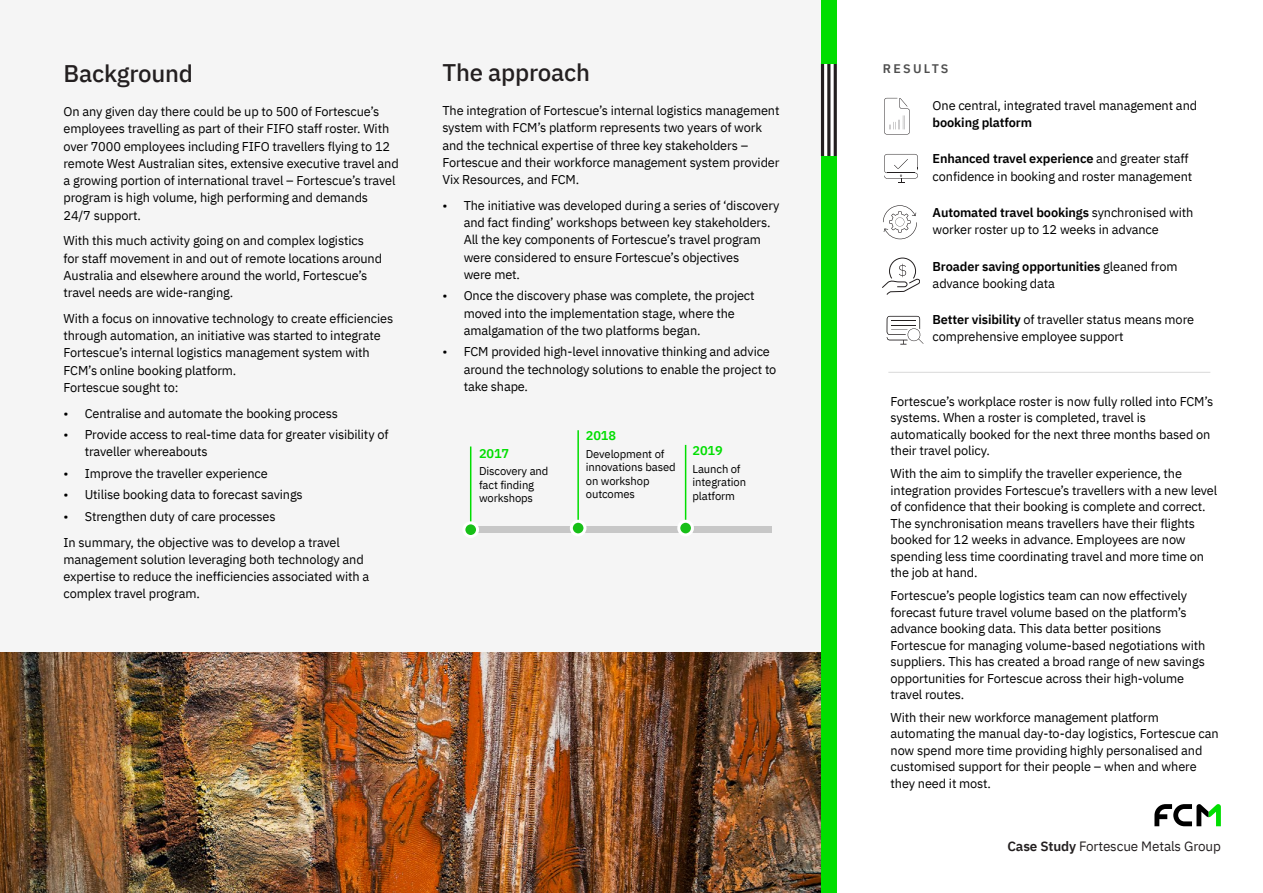
<style>
.page{position:relative;width:1263px;height:893px;background:#fff}
.page>*{position:absolute;margin:0;border:0;box-sizing:border-box;transform-origin:0 0}
.FCM_Case_Study_Headi{font:500 24px "IBM Plex Sans";letter-spacing:-.01em;color:#231f20}
.t1{font:13.5px "IBM Plex Sans";letter-spacing:-.01em;color:#231f20}
.FCM_Body_Copy{font:12.75px/17.2px "IBM Plex Sans";letter-spacing:-.01em;color:#000}
.FCM_Body_Copy-2{font:600 12.75px "IBM Plex Sans";letter-spacing:-.01em;color:#00de00}
.t2{font:600 12.45px "IBM Plex Sans";letter-spacing:.18em;color:#4f4f4f}
.FCM_Body_Copy-3{font:11.25px "IBM Plex Sans";letter-spacing:-.01em;color:#000}
.s1{font-weight:600}
</style>
<div class="page">
<div style="left:0;top:0;width:821px;height:892px;background:#f5f5f5"></div>
<div style="left:470px;top:526px;width:302px;height:7px;background:#c7c7c7"></div>
<div style="left:464px;top:523px;width:13px;height:13px;background:#17bf17;border-radius:50%"></div>
<div style="left:462px;top:521px;width:17px;height:17px;border:3px solid #fff;border-radius:50%"></div>
<hr style="left:470px;top:446px;width:1px;height:75px;background:#00de00">
<div style="left:571px;top:521px;width:14px;height:14px;background:#17bf17;border-radius:50%"></div>
<div style="left:570px;top:520px;width:16px;height:16px;border:3px solid #fff;border-radius:50%"></div>
<hr style="left:577px;top:430px;width:2px;height:90px;background:#00de00">
<div style="left:679px;top:521px;width:13px;height:14px;background:#17bf17;border-radius:50%"></div>
<div style="left:677px;top:520px;width:17px;height:16px;border:3px solid #fff;border-radius:50%"></div>
<hr style="left:685px;top:445px;width:1px;height:75px;background:#00de00">
<svg style="left:1154px;top:804px;width:67px;height:22px"></svg>
<img style="left:0;top:652px;width:821px;height:240px">
<hr style="left:834px;top:63px;width:3px;height:93px;background:#231f20">
<hr style="left:827px;top:63px;width:3px;height:93px;background:#231f20">
<hr style="left:821px;top:63px;width:3px;height:93px;background:#231f20">
<hr style="left:888px;top:372px;width:322px;height:1px;background:#d9d9d9">
<svg style="left:884px;top:154px;width:34px;height:29px"></svg>
<svg style="left:887px;top:316px;width:36px;height:28px"></svg>
<svg style="left:883px;top:205px;width:34px;height:34px"></svg>
<svg style="left:882px;top:258px;width:38px;height:37px"></svg>
<svg style="left:884px;top:98px;width:26px;height:36px"></svg>
<div style="left:821px;top:0;width:16px;height:63px;background:#00de00"></div>
<div style="left:821px;top:156px;width:16px;height:737px;background:#00de00"></div>
<p class="FCM_Case_Study_Headi" style="left:64px;top:55px;width:131px">Background</p>
<p class="FCM_Body_Copy" style="left:64px;top:102px;width:317px">On any given day there could be up to 500 of Fortescue’s</p>
<p class="FCM_Body_Copy" style="left:64px;top:119px;width:337px">employees travelling as part of their FIFO staff roster. With over 7000 employees including FIFO travellers flying to 12 remote West Australian sites, extensive executive travel and a growing portion of international travel – Fortescue’s travel program is high volume, high performing and demands 24/7 support.</p>
<p class="FCM_Body_Copy" style="left:64px;top:231px;width:320px">With this much activity going on and complex logistics for staff movement in and out of remote locations around Australia and elsewhere around the world, Fortescue’s travel needs are wide-ranging.</p>
<p class="FCM_Body_Copy" style="left:64px;top:309px;width:331px">With a focus on innovative technology to create efficiencies through automation, an initiative was started to integrate Fortescue’s internal logistics management system with FCM’s online booking platform.</p>
<p class="FCM_Body_Copy" style="left:64px;top:378px;width:116px">Fortescue sought to:</p>
<p class="FCM_Body_Copy" style="left:64px;top:403px;width:276px">• Centralise and automate the booking process</p>
<p class="FCM_Body_Copy" style="left:85px;top:425px;width:305px;text-indent:-21px">• Provide access to real-time data for greater visibility of traveller whereabouts</p>
<p class="FCM_Body_Copy" style="left:64px;top:464px;width:206px">• Improve the traveller experience</p>
<p class="FCM_Body_Copy" style="left:64px;top:485px;width:241px">• Utilise booking data to forecast savings</p>
<p class="FCM_Body_Copy" style="left:64px;top:507px;width:214px">• Strengthen duty of care processes</p>
<p class="FCM_Body_Copy" style="left:64px;top:532px;width:307px">In summary, the objective was to develop a travel management solution leveraging both technology and expertise to reduce the inefficiencies associated with a complex travel program.</p>
<p class="FCM_Case_Study_Headi" style="left:442px;top:54px;width:149px">The approach</p>
<p class="FCM_Body_Copy" style="left:442px;top:101px;width:339px">The integration of Fortescue’s internal logistics management system with FCM’s platform represents two years of work and the technical expertise of three key stakeholders – Fortescue and their workforce management system provider Vix Resources, and FCM.</p>
<p class="FCM_Body_Copy" style="left:464px;top:196px;width:317px;text-indent:-21px">• The initiative was developed during a series of ‘discovery and fact finding’ workshops between key stakeholders.<br>All the key components of Fortescue’s travel program were considered to ensure Fortescue’s objectives<br>were met.</p>
<p class="FCM_Body_Copy" style="left:464px;top:286px;width:293px;text-indent:-21px">• Once the discovery phase was complete, the project moved into the implementation stage, where the amalgamation of the two platforms began.</p>
<p class="FCM_Body_Copy" style="left:464px;top:342px;width:314px;text-indent:-21px">• FCM provided high-level innovative thinking and advice around the technology solutions to enable the project to take shape.</p>
<p class="FCM_Body_Copy-2" style="left:479px;top:443px;width:32px">2017</p>
<p class="FCM_Body_Copy-3" style="left:479px;top:463px;width:71px">Discovery and</p>
<p class="FCM_Body_Copy-3" style="left:479px;top:476px;width:57px">fact finding</p>
<p class="FCM_Body_Copy-3" style="left:479px;top:490px;width:56px">workshops</p>
<p class="FCM_Body_Copy-2" style="left:586px;top:426px;width:32px">2018</p>
<p class="FCM_Body_Copy-3" style="left:586px;top:445px;width:80px">Development of</p>
<p class="FCM_Body_Copy-3" style="left:586px;top:459px;width:91px">innovations based</p>
<p class="FCM_Body_Copy-3" style="left:586px;top:472px;width:65px">on workshop</p>
<p class="FCM_Body_Copy-3" style="left:586px;top:486px;width:51px">outcomes</p>
<p class="FCM_Body_Copy-2" style="left:692px;top:440px;width:32px">2019</p>
<p class="FCM_Body_Copy-3" style="left:692px;top:460px;width:50px">Launch of</p>
<p class="FCM_Body_Copy-3" style="left:692px;top:473px;width:55px">integration</p>
<p class="FCM_Body_Copy-3" style="left:692px;top:487px;width:44px">platform</p>
<p class="t2" style="left:883px;top:59px;width:67px">RESULTS</p>
<p class="FCM_Body_Copy" style="left:933px;top:95px;width:266px">One central, integrated travel management and <span class="s1">booking platform</span></p>
<p class="FCM_Body_Copy" style="left:933px;top:149px;width:261px"><span class="s1">Enhanced travel experience</span> and greater staff confidence in booking and roster management</p>
<p class="FCM_Body_Copy" style="left:933px;top:203px;width:262px"><span class="s1">Automated travel bookings</span> synchronised with worker roster up to 12 weeks in advance</p>
<p class="FCM_Body_Copy" style="left:933px;top:256px;width:246px"><span class="s1">Broader saving opportunities</span> gleaned from advance booking data</p>
<p class="FCM_Body_Copy" style="left:933px;top:310px;width:263px"><span class="s1">Better visibility</span> of traveller status means more comprehensive employee support</p>
<p class="FCM_Body_Copy" style="left:890px;top:391px;width:324px">Fortescue’s workplace roster is now fully rolled into FCM’s</p>
<p class="FCM_Body_Copy" style="left:890px;top:408px;width:321px;line-height:16.5px">systems. When a roster is completed, travel is automatically booked for the next three months based on their travel policy.</p>
<p class="FCM_Body_Copy" style="left:890px;top:464px;width:328px;line-height:16.5px">With the aim to simplify the traveller experience, the integration provides Fortescue’s travellers with a new level of confidence that their booking is complete and correct.<br>The synchronisation means travellers have their flights booked for 12 weeks in advance. Employees are now spending less time coordinating travel and more time on the job at hand.</p>
<p class="FCM_Body_Copy" style="left:890px;top:586px;width:316px;line-height:16.5px">Fortescue’s people logistics team can now effectively forecast future travel volume based on the platform’s advance booking data. This data better positions Fortescue for managing volume-based negotiations with suppliers. This has created a broad range of new savings opportunities for Fortescue across their high-volume travel routes.</p>
<p class="FCM_Body_Copy" style="left:890px;top:708px;width:330px;line-height:16.5px">With their new workforce management platform automating the manual day-to-day logistics, Fortescue can now spend more time providing highly personalised and customised support for their people – when and where they need it most.</p>
<p class="t1" style="left:1007px;top:836px;width:215px"><span class="s1">Case Study</span> Fortescue Metals Group</p>
</div>
